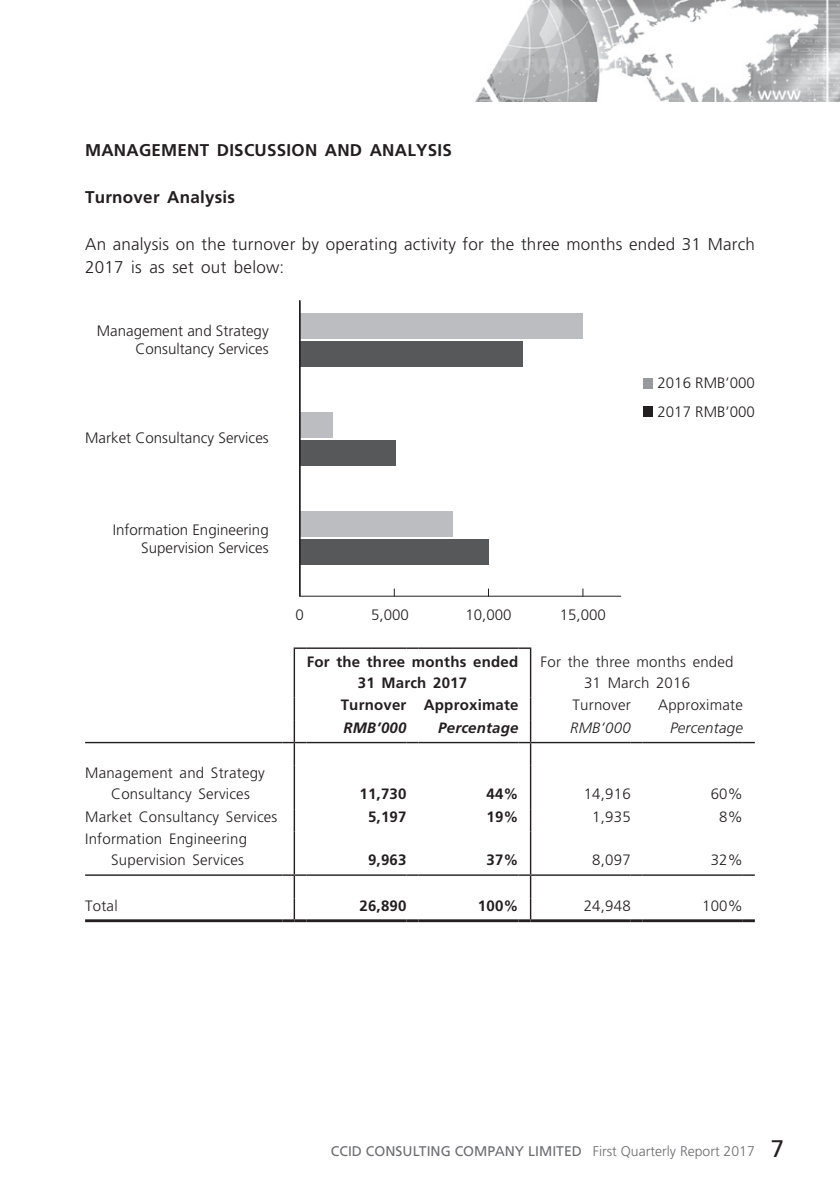
<style>
.page{position:relative;width:840px;height:1191px;background:#fff}
.page>*{position:absolute;margin:0;border:0;box-sizing:border-box;transform-origin:0 0}
._01_Body_Text{font:300 17px/23px "Frutiger LT Std";letter-spacing:.015em;color:#231f20}
._03_H1{font:700 17px "Frutiger LT Std";letter-spacing:.015em;color:#231f20}
._04___H2{font:700 17px "Frutiger LT Std";letter-spacing:.015em;color:#231f20}
._15_Table_Stub{font:300 15px/18px "Frutiger LT Std";color:#231f20;text-align:right}
._31_table_tab_6pt{font:700 15px/21px "Frutiger LT Std";letter-spacing:.015em;color:#231f20;text-align:center}
._31_table_tab_6pt-2{font:300 15px/21px "Frutiger LT Std";letter-spacing:.015em;color:#231f20;text-align:center}
._31_table_tab_6pt-3{font:italic 700 15px "Frutiger LT Std";letter-spacing:.015em;color:#231f20}
._31_table_tab_6pt-4{font:italic 300 15px "Frutiger LT Std";letter-spacing:.015em;color:#231f20}
.t1{font:14px "Frutiger LT Std";color:#6c6d70}
.s1{font-weight:300}
.s2{font-size:24px;color:#231f20}
</style>
<div class="page">
<img style="left:475px;top:0;width:364px;height:102px">
<div style="left:300px;top:313px;width:282px;height:26px;background:#bcbdc0"></div>
<div style="left:300px;top:341px;width:222px;height:26px;background:#57585a"></div>
<div style="left:300px;top:412px;width:32px;height:26px;background:#bcbdc0"></div>
<div style="left:300px;top:440px;width:96px;height:25px;background:#57585a"></div>
<div style="left:300px;top:511px;width:152px;height:26px;background:#bcbdc0"></div>
<div style="left:300px;top:539px;width:188px;height:26px;background:#57585a"></div>
<hr style="left:299px;top:301px;width:1px;height:295px;background:#231f20">
<hr style="left:300px;top:596px;width:320px;height:1px;background:#231f20">
<div style="left:643px;top:378px;width:9px;height:10px;background:#989a9d"></div>
<div style="left:643px;top:406px;width:9px;height:11px;background:#231f20"></div>
<hr style="left:85px;top:742px;width:197px;height:1px;background:#231f20">
<svg style="left:282px;top:742px;width:24px;height:1px"></svg>
<hr style="left:306px;top:742px;width:100px;height:1px;background:#231f20">
<svg style="left:406px;top:742px;width:12px;height:1px"></svg>
<hr style="left:418px;top:742px;width:100px;height:1px;background:#231f20">
<svg style="left:518px;top:742px;width:12px;height:1px"></svg>
<hr style="left:530px;top:742px;width:100px;height:1px;background:#231f20">
<svg style="left:630px;top:742px;width:12px;height:1px"></svg>
<hr style="left:642px;top:742px;width:100px;height:1px;background:#231f20">
<svg style="left:742px;top:742px;width:12px;height:1px"></svg>
<hr style="left:85px;top:874px;width:197px;height:2px;background:#231f20">
<svg style="left:282px;top:874px;width:24px;height:2px"></svg>
<hr style="left:306px;top:874px;width:100px;height:2px;background:#231f20">
<svg style="left:406px;top:874px;width:12px;height:2px"></svg>
<hr style="left:418px;top:874px;width:100px;height:2px;background:#231f20">
<svg style="left:518px;top:874px;width:12px;height:2px"></svg>
<hr style="left:530px;top:874px;width:100px;height:2px;background:#231f20">
<svg style="left:630px;top:874px;width:12px;height:2px"></svg>
<hr style="left:642px;top:874px;width:100px;height:2px;background:#231f20">
<svg style="left:742px;top:874px;width:12px;height:2px"></svg>
<hr style="left:85px;top:919px;width:197px;height:3px;background:#231f20">
<svg style="left:282px;top:919px;width:24px;height:3px"></svg>
<hr style="left:306px;top:919px;width:100px;height:3px;background:#231f20">
<svg style="left:406px;top:919px;width:12px;height:3px"></svg>
<hr style="left:418px;top:919px;width:100px;height:3px;background:#231f20">
<svg style="left:518px;top:919px;width:12px;height:3px"></svg>
<hr style="left:530px;top:919px;width:100px;height:3px;background:#231f20">
<svg style="left:630px;top:919px;width:12px;height:3px"></svg>
<hr style="left:642px;top:919px;width:100px;height:3px;background:#231f20">
<svg style="left:742px;top:919px;width:12px;height:3px"></svg>
<hr style="left:293px;top:809px;width:2px;height:22px;background:#231f20">
<hr style="left:529px;top:809px;width:2px;height:22px;background:#231f20">
<hr style="left:293px;top:831px;width:2px;height:43px;background:#231f20">
<hr style="left:529px;top:831px;width:2px;height:43px;background:#231f20">
<hr style="left:293px;top:876px;width:2px;height:22px;background:#231f20">
<hr style="left:529px;top:876px;width:2px;height:22px;background:#231f20">
<hr style="left:293px;top:898px;width:2px;height:21px;background:#231f20">
<hr style="left:529px;top:898px;width:2px;height:21px;background:#231f20">
<hr style="left:293px;top:649px;width:2px;height:48px;background:#231f20">
<hr style="left:306px;top:647px;width:100px;height:2px;background:#231f20">
<svg style="left:406px;top:647px;width:12px;height:2px"></svg>
<hr style="left:418px;top:647px;width:100px;height:2px;background:#231f20">
<svg style="left:518px;top:647px;width:13px;height:2px"></svg>
<hr style="left:529px;top:649px;width:2px;height:48px;background:#231f20">
<hr style="left:293px;top:697px;width:2px;height:23px;background:#231f20">
<hr style="left:529px;top:697px;width:2px;height:23px;background:#231f20">
<hr style="left:293px;top:720px;width:2px;height:22px;background:#231f20">
<hr style="left:529px;top:720px;width:2px;height:22px;background:#231f20">
<hr style="left:293px;top:743px;width:2px;height:22px;background:#231f20">
<hr style="left:529px;top:743px;width:2px;height:22px;background:#231f20">
<hr style="left:293px;top:765px;width:2px;height:44px;background:#231f20">
<hr style="left:529px;top:765px;width:2px;height:44px;background:#231f20">
<svg style="left:293px;top:647px;width:13px;height:2px"></svg>
<p class="_03_H1" style="left:85px;top:140px;width:368px">MANAGEMENT DISCUSSION AND ANALYSIS</p>
<p class="_04___H2" style="left:85px;top:187px;width:151px">Turnover Analysis</p>
<p class="_01_Body_Text" style="left:85px;top:233px;width:671px">An analysis on the turnover by operating activity for the three months ended 31 March<br>2017 is as set out below:</p>
<p class="_15_Table_Stub" style="left:97px;top:322px;width:173px">Management and Strategy<br>Consultancy Services</p>
<p class="_15_Table_Stub" style="left:85px;top:429px;width:185px">Market Consultancy Services</p>
<p class="_15_Table_Stub" style="left:657px;top:368px;width:99px;line-height:29.6px;text-align:left">2016 RMB’000<br>2017 RMB’000</p>
<p class="_15_Table_Stub" style="left:113px;top:520px;width:157px">Information Engineering<br>Supervision Services</p>
<p class="_15_Table_Stub" style="left:111px;top:762px;width:155px;line-height:21px;text-align:left;text-indent:-26px">Management and Strategy<br>Consultancy Services</p>
<p class="_15_Table_Stub" style="left:295px;top:606px;width:10px">0</p>
<p class="_15_Table_Stub" style="left:371px;top:606px;width:39px">5,000</p>
<p class="_15_Table_Stub" style="left:465px;top:606px;width:48px">10,000</p>
<p class="_15_Table_Stub" style="left:559px;top:606px;width:48px">15,000</p>
<p class="_31_table_tab_6pt" style="left:306px;top:651px;width:213px">For the three months ended<br>31 March 2017</p>
<p class="_31_table_tab_6pt-2" style="left:540px;top:651px;width:194px">For the three months ended<br>31 March 2016</p>
<p class="_31_table_tab_6pt" style="left:340px;top:694px;width:67px">Turnover</p>
<p class="_31_table_tab_6pt" style="left:423px;top:694px;width:96px">Approximate</p>
<p class="_31_table_tab_6pt-2" style="left:572px;top:694px;width:60px">Turnover</p>
<p class="_31_table_tab_6pt-2" style="left:657px;top:694px;width:86px">Approximate</p>
<p class="_31_table_tab_6pt-3" style="left:343px;top:718px;width:64px">RMB’000</p>
<p class="_31_table_tab_6pt-3" style="left:438px;top:718px;width:82px">Percentage</p>
<p class="_31_table_tab_6pt-4" style="left:570px;top:719px;width:62px">RMB’000</p>
<p class="_31_table_tab_6pt-4" style="left:669px;top:719px;width:74px">Percentage</p>
<p class="_31_table_tab_6pt" style="left:359px;top:783px;width:48px">11,730</p>
<p class="_31_table_tab_6pt" style="left:486px;top:783px;width:34px">44%</p>
<p class="_31_table_tab_6pt-2" style="left:583px;top:783px;width:48px">14,916</p>
<p class="_31_table_tab_6pt-2" style="left:710px;top:783px;width:34px">60%</p>
<p class="_15_Table_Stub" style="left:85px;top:807px;width:194px">Market Consultancy Services</p>
<p class="_31_table_tab_6pt" style="left:368px;top:806px;width:40px">5,197</p>
<p class="_31_table_tab_6pt" style="left:486px;top:806px;width:34px">19%</p>
<p class="_31_table_tab_6pt-2" style="left:592px;top:806px;width:40px">1,935</p>
<p class="_31_table_tab_6pt-2" style="left:718px;top:806px;width:25px">8%</p>
<p class="_15_Table_Stub" style="left:85px;top:828px;width:163px;line-height:21px">Information Engineering<br>Supervision Services</p>
<p class="_31_table_tab_6pt" style="left:368px;top:849px;width:40px">9,963</p>
<p class="_31_table_tab_6pt" style="left:486px;top:849px;width:34px">37%</p>
<p class="_31_table_tab_6pt-2" style="left:592px;top:849px;width:40px">8,097</p>
<p class="_31_table_tab_6pt-2" style="left:710px;top:849px;width:34px">32%</p>
<p class="_15_Table_Stub" style="left:85px;top:896px;width:34px">Total</p>
<p class="_31_table_tab_6pt" style="left:359px;top:895px;width:48px">26,890</p>
<p class="_31_table_tab_6pt" style="left:477px;top:895px;width:42px">100%</p>
<p class="_31_table_tab_6pt-2" style="left:583px;top:895px;width:48px">24,948</p>
<p class="_31_table_tab_6pt-2" style="left:701px;top:895px;width:42px">100%</p>
<p class="t1" style="left:331px;top:1142px;width:454px">CCID CONSULTING COMPANY LIMITED <span class="s1">First Quarterly Report 2017</span> <span class="s2">7</span></p>
</div>
